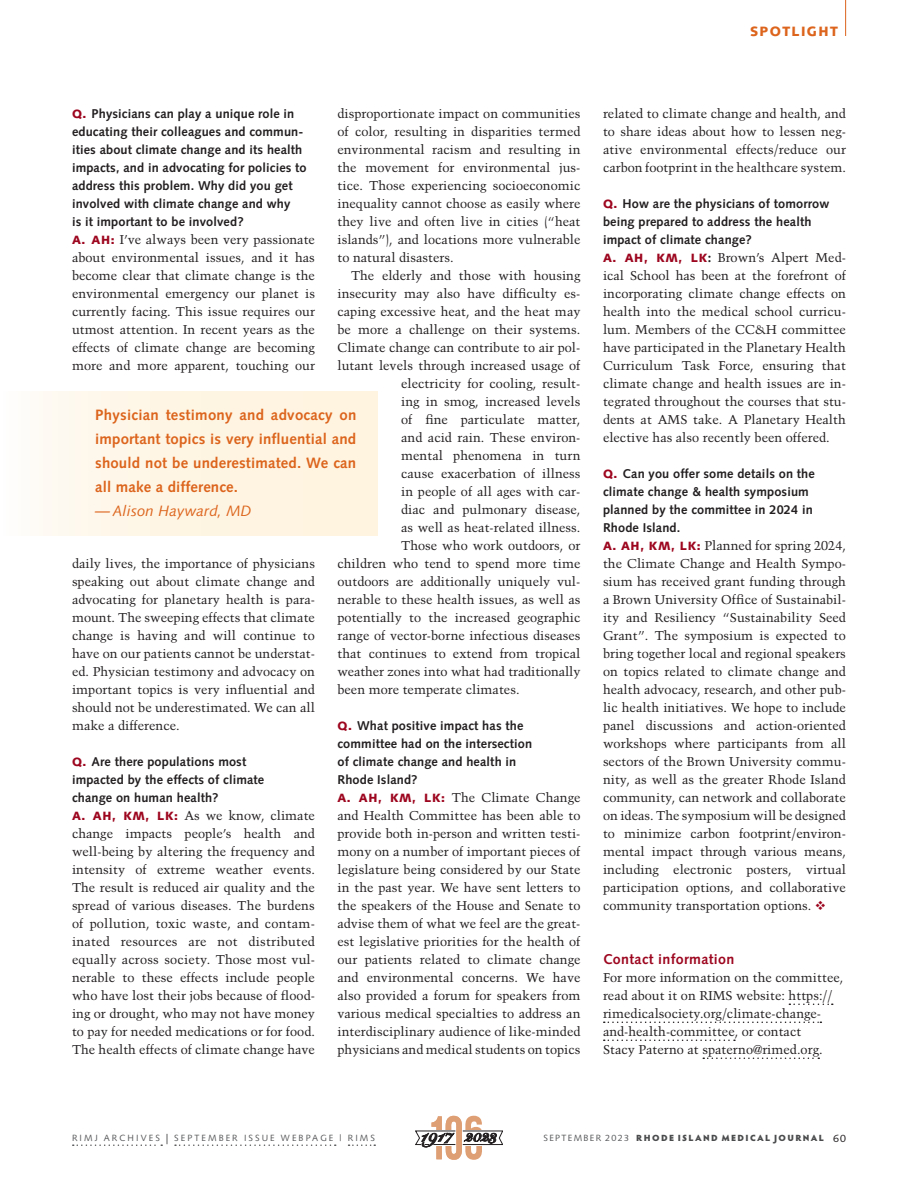
<style>
.page{position:relative;width:918px;height:1188px;background:#fff}
.page>*{position:absolute;margin:0;border:0;box-sizing:border-box;transform-origin:0 0}
.column_Quote{font:700 15px/24px "Syntax";letter-spacing:.01em;color:#dc641c;text-align:justify}
.column_Quote-2{font:italic 15px "Syntax";letter-spacing:.01em;color:#dc641c}
.People_subhead{font:700 14.25px "Syntax";letter-spacing:.025em;color:#9d061f}
.dept_orange{font:900 13.5px "Syntax";letter-spacing:.1em;color:#dc641c}
.People_text_1st_line{font:12.75px/18px "Trump Mediaeval";color:#231f20;text-align:justify}
.People_text__8_5_12{font:12.75px "Trump Mediaeval";color:#231f20}
.Q_A_question{font:700 12.75px/18px "Syntax";letter-spacing:.01em;color:#231f20}
.t1{font:900 9px "Hypatia Sans Pro";letter-spacing:.155em;color:#4b4c4d}
.t2{font:9px "Syntax";letter-spacing:.23em;color:#57585a}
.s1{font-weight:900;font-size:12px;color:#9d061f}
.s2{font-family:"Syntax";font-weight:900;font-size:12px;color:#9d061f}
.s3{font-weight:700}
.s4{color:#9d061f}
.s5{font-size:13.5px;color:#231f20}
.s6{font-family:"Syntax";font-weight:400;color:#57585a}
.s7{font-family:"Syntax";font-weight:400;font-size:10.5px;color:#231f20}
</style>
<div class="page">
<div style="left:0;top:392px;width:378px;height:144px;background:linear-gradient(to right,#fefaf4,#fef2da)"></div>
<svg style="left:789px;top:1004px;width:44px;height:1px"></svg>
<svg style="left:604px;top:1022px;width:217px;height:1px"></svg>
<svg style="left:604px;top:1040px;width:131px;height:1px"></svg>
<svg style="left:703px;top:1058px;width:116px;height:1px"></svg>
<hr style="left:845px;top:0;width:1px;height:36px;background:#dc641c">
<svg style="left:73px;top:1144px;width:89px;height:2px"></svg>
<svg style="left:175px;top:1144px;width:161px;height:2px"></svg>
<svg style="left:349px;top:1144px;width:26px;height:2px"></svg>
<svg style="left:415px;top:1116px;width:88px;height:44px"></svg>
<p class="dept_orange" style="left:750px;top:23px;width:89px">SPOTLIGHT</p>
<p class="People_text_1st_line" style="left:338px;top:104px;width:245px">disproportionate impact on communities of color, resulting in disparities termed environmental racism and resulting in the movement for environmental jus&shy;tice. Those experiencing socioeconomic inequality cannot choose as easily where they live and often live in cities (“heat islands”), and locations more vulnerable to natural disasters.</p>
<p class="People_text__8_5_12" style="left:351px;top:268px;width:231px">The elderly and those with housing</p>
<p class="People_text__8_5_12" style="left:338px;top:286px;width:245px">insecurity may also have difficulty es-</p>
<p class="People_text__8_5_12" style="left:338px;top:304px;width:244px">caping excessive heat, and the heat may</p>
<p class="People_text__8_5_12" style="left:338px;top:322px;width:244px">be more a challenge on their systems.</p>
<p class="People_text__8_5_12" style="left:338px;top:340px;width:245px">Climate change can contribute to air pol-</p>
<p class="People_text__8_5_12" style="left:338px;top:358px;width:244px">lutant levels through increased usage of</p>
<p class="People_text__8_5_12" style="left:401px;top:376px;width:181px">electricity for cooling, result-</p>
<p class="People_text__8_5_12" style="left:401px;top:394px;width:181px">ing in smog, increased levels</p>
<p class="People_text__8_5_12" style="left:401px;top:412px;width:181px">of fine particulate matter,</p>
<p class="People_text__8_5_12" style="left:401px;top:430px;width:181px">and acid rain. These environ-</p>
<p class="People_text__8_5_12" style="left:401px;top:448px;width:181px">mental phenomena in turn</p>
<p class="People_text__8_5_12" style="left:401px;top:466px;width:181px">cause exacerbation of illness</p>
<p class="People_text__8_5_12" style="left:401px;top:484px;width:181px">in people of all ages with car-</p>
<p class="People_text__8_5_12" style="left:401px;top:502px;width:181px">diac and pulmonary disease,</p>
<p class="People_text__8_5_12" style="left:401px;top:520px;width:181px">as well as heat-related illness.</p>
<p class="People_text__8_5_12" style="left:401px;top:538px;width:181px">Those who work outdoors, or</p>
<p class="People_text__8_5_12" style="left:338px;top:556px;width:244px">children who tend to spend more time</p>
<p class="People_text__8_5_12" style="left:338px;top:574px;width:245px">outdoors are additionally uniquely vul-</p>
<p class="People_text__8_5_12" style="left:338px;top:592px;width:244px">nerable to these health issues, as well as</p>
<p class="People_text__8_5_12" style="left:338px;top:610px;width:245px">potentially to the increased geographic</p>
<p class="People_text__8_5_12" style="left:338px;top:628px;width:245px">range of vector-borne infectious diseases</p>
<p class="People_text__8_5_12" style="left:338px;top:646px;width:245px">that continues to extend from tropical</p>
<p class="People_text__8_5_12" style="left:338px;top:664px;width:245px">weather zones into what had traditionally</p>
<p class="People_text__8_5_12" style="left:338px;top:682px;width:184px">been more temperate climates.</p>
<p class="Q_A_question" style="left:338px;top:716px;width:196px"><span class="s1">Q.</span> What positive impact has the committee had on the intersection of climate change and health in<br>Rhode Island?</p>
<p class="People_text_1st_line" style="left:338px;top:788px;width:245px"><span class="s2">A. AH, KM, LK:</span> The Climate Change and Health Committee has been able to provide both in-person and written testi&shy;mony on a number of important pieces of legislature being considered by our State in the past year. We have sent letters to the speakers of the House and Senate to advise them of what we feel are the great&shy;est legislative priorities for the health of our patients related to climate change and environmental concerns. We have also provided a forum for speakers from various medical specialties to address an interdisciplinary audience of like-minded physicians and medical students on topics</p>
<p class="Q_A_question" style="left:72px;top:104px;width:236px"><span class="s1">Q.</span> Physicians can play a unique role in educating their colleagues and commun&shy;ities about climate change and its health impacts, and in advocating for policies to address this problem. Why did you get involved with climate change and why<br>is it important to be involved?</p>
<p class="People_text_1st_line" style="left:72px;top:230px;width:245px"><span class="s2">A. AH:</span> I’ve always been very passionate about environmental issues, and it has become clear that climate change is the environmental emergency our planet is currently facing. This issue requires our utmost attention. In recent years as the effects of climate change are becoming more and more apparent, touching our</p>
<p class="column_Quote" style="left:95px;top:403px;width:263px">Physician testimony and advocacy on important topics is very influential and should not be underestimated. We can all make a difference.</p>
<p class="column_Quote-2" style="left:95px;top:502px;width:158px">—Alison Hayward, MD</p>
<p class="People_text_1st_line" style="left:72px;top:554px;width:245px">daily lives, the importance of physicians speaking out about climate change and advocating for planetary health is para&shy;mount. The sweeping effects that climate change is having and will continue to have on our patients cannot be understat&shy;ed. Physician testimony and advocacy on important topics is very influential and should not be underestimated. We can all make a difference.</p>
<p class="Q_A_question" style="left:72px;top:752px;width:194px"><span class="s1">Q.</span> Are there populations most impacted by the effects of climate change on human health?</p>
<p class="People_text_1st_line" style="left:72px;top:806px;width:245px"><span class="s2">A. AH, KM, LK:</span> As we know, climate change impacts people’s health and well-being by altering the frequency and intensity of extreme weather events.<br>The result is reduced air quality and the spread of various diseases. The burdens of pollution, toxic waste, and contam&shy;inated resources are not distributed equally across society. Those most vul&shy;nerable to these effects include people who have lost their jobs because of flood&shy;ing or drought, who may not have money to pay for needed medications or for food.<br>The health effects of climate change have</p>
<p class="People_text_1st_line" style="left:603px;top:104px;width:245px">related to climate change and health, and to share ideas about how to lessen neg&shy;ative environmental effects/reduce our carbon footprint in the healthcare system.</p>
<p class="Q_A_question" style="left:603px;top:194px;width:228px"><span class="s1">Q.</span> How are the physicians of tomorrow being prepared to address the health impact of climate change?</p>
<p class="People_text_1st_line" style="left:603px;top:248px;width:245px"><span class="s2">A. AH, KM, LK</span><span class="s3">:</span> Brown’s Alpert Med&shy;ical School has been at the forefront of incorporating climate change effects on health into the medical school curricu&shy;lum. Members of the CC&amp;H committee have participated in the Planetary Health Curriculum Task Force, ensuring that climate change and health issues are in&shy;tegrated throughout the courses that stu&shy;dents at AMS take. A Planetary Health elective has also recently been offered.</p>
<p class="Q_A_question" style="left:603px;top:464px;width:213px"><span class="s1">Q.</span> Can you offer some details on the climate change &amp; health symposium planned by the committee in 2024 in<br>Rhode Island.</p>
<p class="People_text_1st_line" style="left:603px;top:536px;width:245px"><span class="s2">A. AH, KM, LK:</span> Planned for spring 2024, the Climate Change and Health Sympo&shy;sium has received grant funding through a Brown University Office of Sustainabil&shy;ity and Resiliency “Sustainability Seed Grant”. The symposium is expected to bring together local and regional speakers on topics related to climate change and health advocacy, research, and other pub&shy;lic health initiatives. We hope to include panel discussions and action-oriented workshops where participants from all sectors of the Brown University commu&shy;nity, as well as the greater Rhode Island community, can network and collaborate on ideas. The symposium will be designed to minimize carbon footprint/environ&shy;mental impact through various means, including electronic posters, virtual participation options, and collaborative community transportation options. <span class="s4">❖</span></p>
<p class="People_subhead" style="left:603px;top:951px;width:133px">Contact information</p>
<p class="People_text_1st_line" style="left:603px;top:968px;width:242px;text-align:left">For more information on the committee, read about it on RIMS website: https:// rimedicalsociety.org/climate-change&shy;and-health-committee, or contact<br>Stacy Paterno at spaterno@rimed.org.</p>
<p class="t2" style="left:72px;top:1132px;width:305px">RIMJ ARCHIVES <span class="s5">|</span> SEPTEMBER ISSUE WEBPAGE | RIMS</p>
<p class="t1" style="left:544px;top:1131px;width:304px"><span class="s6">SEPTEMBER 2023</span> RHODE ISLAND MEDICAL JOURNAL <span class="s7">60</span></p>
</div>
